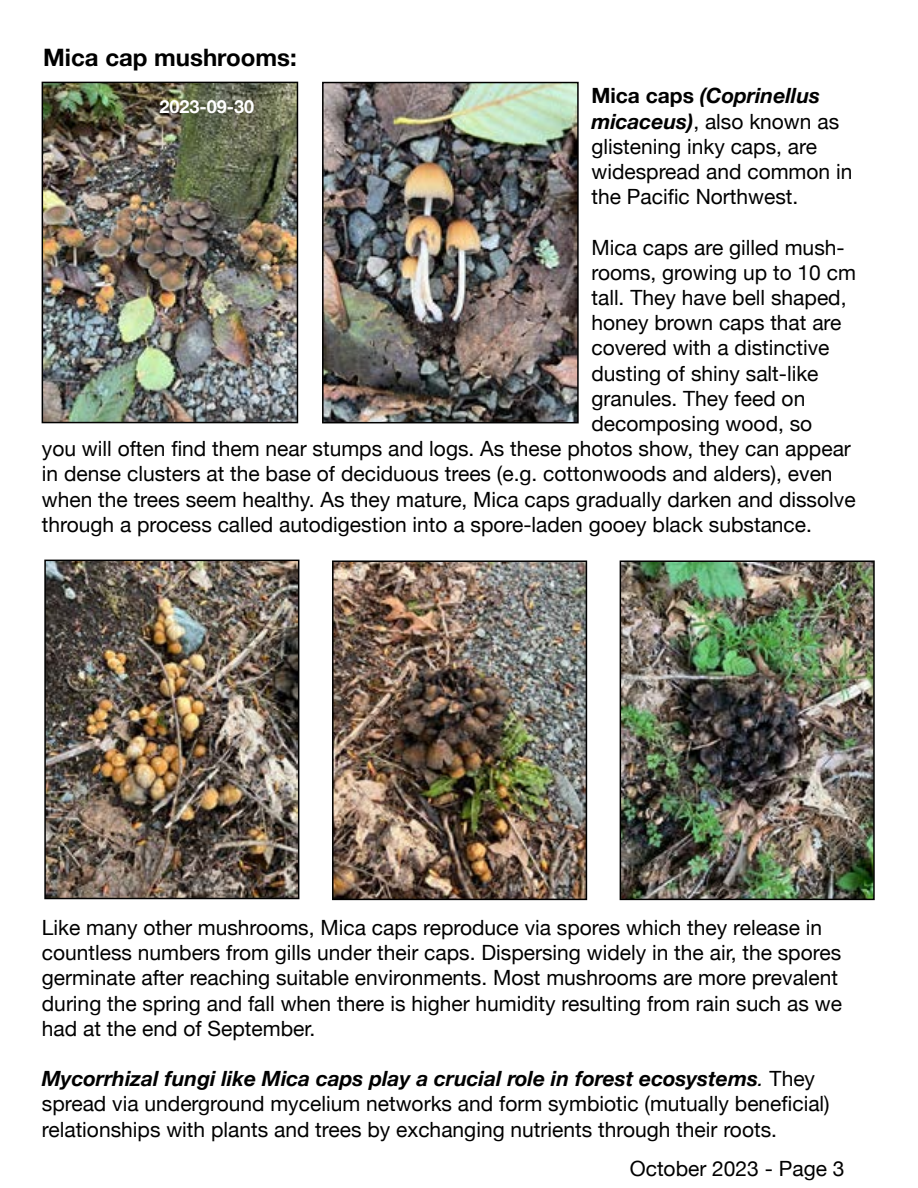
<style>
.page{position:relative;width:918px;height:1188px;background:#fff}
.page>*{position:absolute;margin:0;border:0;box-sizing:border-box;transform-origin:0 0}
.t1{font:700 24px "Helvetica Neue";color:#000}
.t2{font:21px/25.2px "Helvetica Neue";color:#000}
.t3{font:700 18px "Helvetica Neue";color:#fff}
.s1{font-weight:700}
.s2{font-weight:700;font-style:italic}
.s3{font-style:italic}
</style>
<div class="page">
<img style="left:45px;top:85px;width:250px;height:335px">
<div style="left:42px;top:82px;width:256px;height:341px;border:2px solid #000"></div>
<img style="left:325px;top:85px;width:251px;height:335px">
<div style="left:322px;top:82px;width:257px;height:341px;border:2px solid #000"></div>
<img style="left:47px;top:563px;width:249px;height:333px">
<div style="left:44px;top:560px;width:255px;height:339px;border:2px solid #000"></div>
<img style="left:623px;top:563px;width:249px;height:334px">
<div style="left:620px;top:560px;width:255px;height:340px;border:2px solid #000"></div>
<img style="left:335px;top:563px;width:249px;height:334px">
<div style="left:332px;top:560px;width:255px;height:340px;border:2px solid #000"></div>
<p class="t1" style="left:43px;top:39px;width:255px">Mica cap mushrooms:</p>
<p class="t3" style="left:160px;top:93px;width:96px">2023-09-30</p>
<p class="t2" style="left:591px;top:85px;width:263px"><span class="s1">Mica caps</span> <span class="s2">(Coprinellus micaceus)</span>, also known as glistening inky caps, are widespread and common in the Pacific Northwest.</p>
<p class="t2" style="left:591px;top:236px;width:255px">Mica caps are gilled mush-</p>
<p class="t2" style="left:591px;top:261px;width:266px">rooms, growing up to 10 cm</p>
<p class="t2" style="left:591px;top:286px;width:257px">tall. They have bell shaped,</p>
<p class="t2" style="left:591px;top:311px;width:252px">honey brown caps that are</p>
<p class="t2" style="left:591px;top:337px;width:240px">covered with a distinctive</p>
<p class="t2" style="left:591px;top:362px;width:229px">dusting of shiny salt-like</p>
<p class="t2" style="left:591px;top:387px;width:215px">granules. They feed on</p>
<p class="t2" style="left:591px;top:412px;width:222px">decomposing wood, so</p>
<p class="t2" style="left:42px;top:437px;width:811px">you will often find them near stumps and logs. As these photos show, they can appear</p>
<p class="t2" style="left:42px;top:463px;width:792px">in dense clusters at the base of deciduous trees (e.g. cottonwoods and alders), even</p>
<p class="t2" style="left:42px;top:488px;width:815px">when the trees seem healthy. As they mature, Mica caps gradually darken and dissolve</p>
<p class="t2" style="left:42px;top:513px;width:772px">through a process called autodigestion into a spore-laden gooey black substance.</p>
<p class="t2" style="left:42px;top:916px;width:802px">Like many other mushrooms, Mica caps reproduce via spores which they release in countless numbers from gills under their caps. Dispersing widely in the air, the spores germinate after reaching suitable environments. Most mushrooms are more prevalent during the spring and fall when there is higher humidity resulting from rain such as we had at the end of September.</p>
<p class="t2" style="left:42px;top:1067px;width:789px"><span class="s2">Mycorrhizal fungi like Mica caps play a crucial role in forest ecosystems</span><span class="s3">.</span> They spread via underground mycelium networks and form symbiotic (mutually beneficial) relationships with plants and trees by exchanging nutrients through their roots.</p>
<p class="t2" style="left:630px;top:1157px;width:216px">October 2023 - Page 3</p>
</div>
